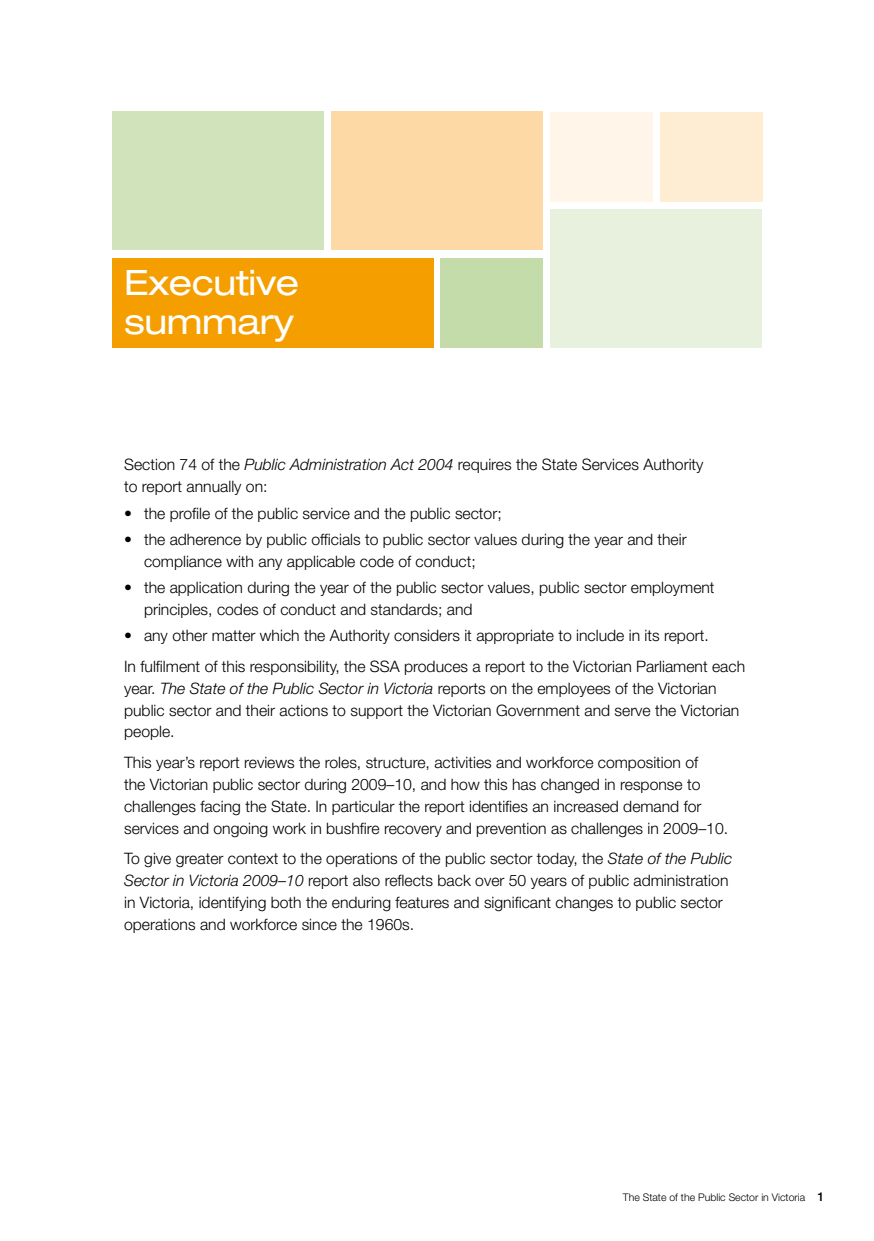
<style>
.page{position:relative;width:874px;height:1241px;background:#fff}
.page>*{position:absolute;margin:0;border:0;box-sizing:border-box;transform-origin:0 0}
.Main_Heading{font:expanded 35px/38.5px "Helvetica Neue LT Std";letter-spacing:-.01em;color:#fff}
.Body_Text{font:300 15.75px/21.9px "Helvetica Neue LT Std";color:#000}
.Body_Bullets_1_2_spa{font:300 15.75px/21.9px "Helvetica Neue LT Std";color:#000}
.Body_1_2_space{font:300 15.75px/21.9px "Helvetica Neue LT Std";color:#000}
.Body_Bullets{font:300 15.75px "Helvetica Neue LT Std";color:#000}
.running_footer_right{font:300 10.5px "Helvetica Neue LT Std";color:#000}
.s1{font-style:italic}
.s2{font-weight:500;font-size:12.25px}
</style>
<div class="page">
<div style="left:112px;top:257px;width:321px;height:90px;background:#f49e00"></div>
<div style="left:112px;top:112px;width:211px;height:138px;background:#d0e3bb"></div>
<div style="left:550px;top:209px;width:211px;height:138px;background:#e8f1de"></div>
<div style="left:659px;top:112px;width:102px;height:89px;background:#feecd3"></div>
<div style="left:331px;top:112px;width:211px;height:138px;background:#fdd9a5"></div>
<div style="left:440px;top:257px;width:102px;height:90px;background:#c3dca9"></div>
<div style="left:550px;top:112px;width:102px;height:89px;background:#fff6e9"></div>
<p class="Main_Heading" style="left:124px;top:263px;width:176px">Executive summary</p>
<p class="Body_1_2_space" style="left:124px;top:453px;width:580px">Section 74 of the <span class="s1">Public Administration Act 2004</span> requires the State Services Authority to report annually on:</p>
<p class="Body_Bullets_1_2_spa" style="left:124px;top:501px;width:379px">• the profile of the public service and the public sector;</p>
<p class="Body_Bullets_1_2_spa" style="left:144px;top:528px;width:544px;text-indent:-20px">• the adherence by public officials to public sector values during the year and their compliance with any applicable code of conduct;</p>
<p class="Body_Bullets_1_2_spa" style="left:144px;top:576px;width:572px;text-indent:-20px">• the application during the year of the public sector values, public sector employment principles, codes of conduct and standards; and</p>
<p class="Body_Bullets" style="left:124px;top:625px;width:586px">• any other matter which the Authority considers it appropriate to include in its report.</p>
<p class="Body_Text" style="left:124px;top:654px;width:622px">In fulfilment of this responsibility, the SSA produces a report to the Victorian Parliament each year. <span class="s1">The State of the Public Sector in Victoria</span> reports on the employees of the Victorian public sector and their actions to support the Victorian Government and serve the Victorian people.</p>
<p class="Body_Text" style="left:124px;top:751px;width:605px">This year’s report reviews the roles, structure, activities and workforce composition of<br>the Victorian public sector during 2009–10, and how this has changed in response to challenges facing the State. In particular the report identifies an increased demand for services and ongoing work in bushfire recovery and prevention as challenges in 2009–10.</p>
<p class="Body_Text" style="left:124px;top:847px;width:609px">To give greater context to the operations of the public sector today, the <span class="s1">State of the Public Sector in Victoria 2009–10</span> report also reflects back over 50 years of public administration in Victoria, identifying both the enduring features and significant changes to public sector operations and workforce since the 1960s.</p>
<p class="running_footer_right" style="left:622px;top:1190px;width:203px">The State of the Public Sector in Victoria <span class="s2">1</span></p>
</div>
